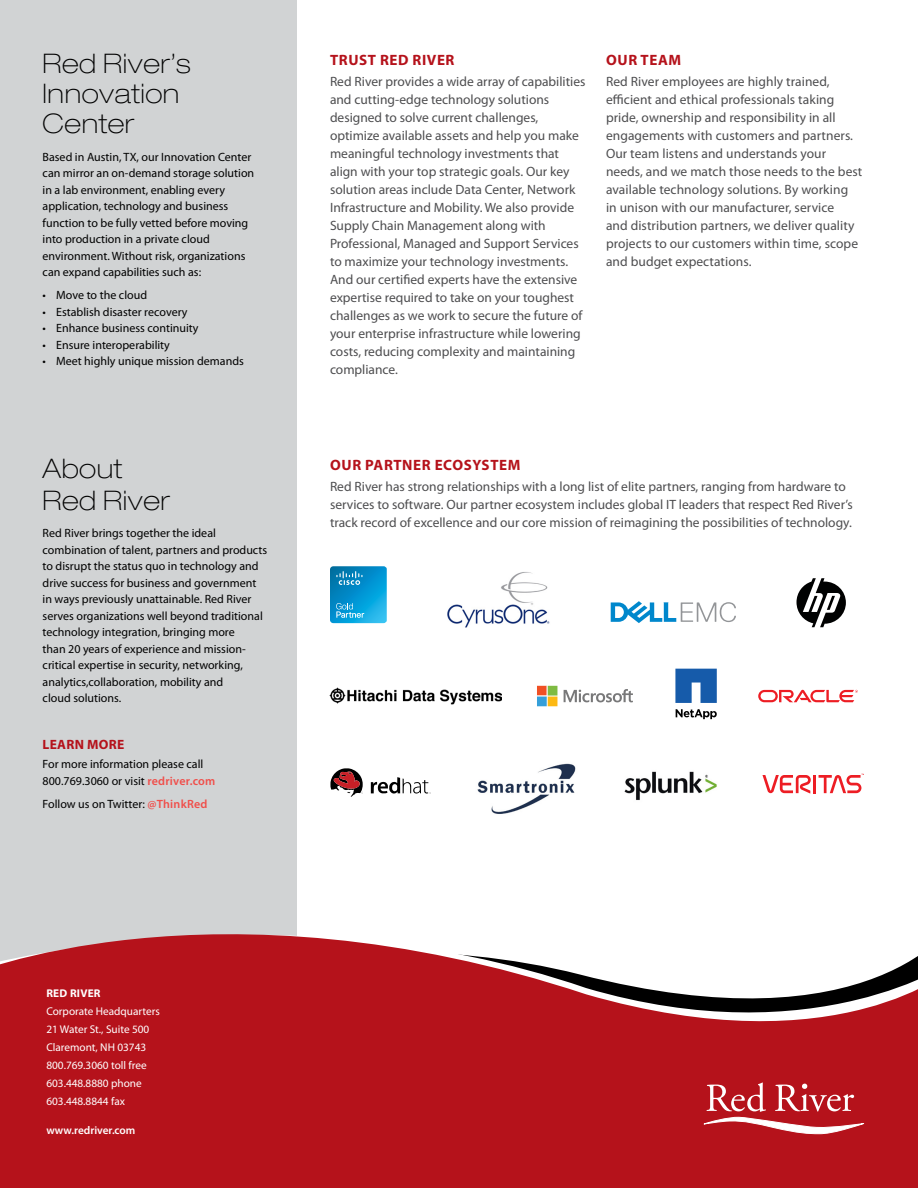
<style>
.page{position:relative;width:918px;height:1188px;background:#fff}
.page>*{position:absolute;margin:0;border:0;box-sizing:border-box;transform-origin:0 0}
.t1{font:100 expanded 27px/30px "Helvetica Neue LT Std";letter-spacing:.02em;color:#000}
.t2{font:700 15px "Myriad Pro";letter-spacing:.04em;color:#b5121b}
.t3{font:13.5px/18px "Myriad Pro";color:#4d4d4f}
.t4{font:700 13.5px "Myriad Pro";letter-spacing:.02em;color:#b5121b}
.t5{font:12px/16.5px "Myriad Pro";color:#000}
.t6{font:11.25px/18px "Myriad Pro";color:#fff}
.t7{font:600 11.25px "Myriad Pro";color:#fff}
.t8{font:700 11.25px "Myriad Pro";letter-spacing:.02em;color:#fff}
.s1{font-weight:600;color:#f04e4a}
</style>
<div class="page">
<div style="left:0;top:0;width:297px;height:1188px;background:#d1d3d4"></div>
<svg style="left:0;top:934px;width:918px;height:254px;fill:#b5121b"></svg>
<svg style="left:703px;top:1083px;width:161px;height:51px"></svg>
<svg style="left:762px;top:774px;width:102px;height:20px"></svg>
<svg style="left:330px;top:566px;width:57px;height:57px"></svg>
<svg style="left:611px;top:601px;width:125px;height:22px"></svg>
<img style="left:624px;top:771px;width:93px;height:29px">
<img style="left:330px;top:687px;width:171px;height:18px">
<img style="left:447px;top:572px;width:103px;height:56px">
<img style="left:477px;top:763px;width:99px;height:51px">
<svg style="left:796px;top:578px;width:50px;height:49px"></svg>
<svg style="left:758px;top:690px;width:100px;height:12px"></svg>
<svg style="left:675px;top:669px;width:42px;height:34px"></svg>
<svg style="left:676px;top:709px;width:41px;height:10px"></svg>
<svg style="left:537px;top:686px;width:96px;height:20px"></svg>
<svg style="left:371px;top:777px;width:60px;height:17px"></svg>
<svg style="left:330px;top:768px;width:33px;height:29px"></svg>
<h1 class="t1" style="left:43px;top:48px;width:149px">Red River’s<br>Innovation<br>Center</h1>
<p class="t5" style="left:43px;top:148px;width:213px">Based in Austin, TX, our Innovation Center can mirror an on-demand storage solution in a lab environment, enabling every application, technology and business function to be fully vetted before moving into production in a private cloud environment. Without risk, organizations can expand capabilities such as:</p>
<p class="t5" style="left:43px;top:287px;width:106px">• Move to the cloud</p>
<p class="t5" style="left:43px;top:303px;width:146px">• Establish disaster recovery</p>
<p class="t5" style="left:43px;top:320px;width:157px">• Enhance business continuity</p>
<p class="t5" style="left:43px;top:336px;width:129px">• Ensure interoperability</p>
<p class="t5" style="left:43px;top:353px;width:203px">• Meet highly unique mission demands</p>
<h1 class="t1" style="left:43px;top:453px;width:129px;line-height:31.5px">About<br>Red River</h1>
<p class="t5" style="left:43px;top:525px;width:226px">Red River brings together the ideal combination of talent, partners and products to disrupt the status quo in technology and drive success for business and government in ways previously unattainable. Red River serves organizations well beyond traditional technology integration, bringing more<br>than 20 years of experience and mission&shy;critical expertise in security, networking, analytics,collaboration, mobility and<br>cloud solutions.</p>
<p class="t4" style="left:43px;top:735px;width:83px">LEARN MORE</p>
<p class="t5" style="left:43px;top:756px;width:174px">For more information please call<br>800.769.3060 or visit <span class="s1">redriver.com</span></p>
<p class="t5" style="left:43px;top:796px;width:166px">Follow us on Twitter: <span class="s1">@ThinkRed</span></p>
<p class="t2" style="left:330px;top:50px;width:126px">TRUST RED RIVER</p>
<p class="t3" style="left:330px;top:73px;width:257px">Red River provides a wide array of capabilities and cutting-edge technology solutions designed to solve current challenges, optimize available assets and help you make meaningful technology investments that align with your top strategic goals. Our key solution areas include Data Center, Network Infrastructure and Mobility. We also provide Supply Chain Management along with Professional, Managed and Support Services to maximize your technology investments.<br>And our certified experts have the extensive expertise required to take on your toughest challenges as we work to secure the future of your enterprise infrastructure while lowering costs, reducing complexity and maintaining compliance.</p>
<p class="t2" style="left:606px;top:50px;width:76px">OUR TEAM</p>
<p class="t3" style="left:606px;top:73px;width:258px">Red River employees are highly trained, efficient and ethical professionals taking pride, ownership and responsibility in all engagements with customers and partners.<br>Our team listens and understands your needs, and we match those needs to the best available technology solutions. By working<br>in unison with our manufacturer, service<br>and distribution partners, we deliver quality projects to our customers within time, scope and budget expectations.</p>
<p class="t2" style="left:330px;top:455px;width:192px">OUR PARTNER ECOSYSTEM</p>
<p class="t3" style="left:330px;top:478px;width:524px">Red River has strong relationships with a long list of elite partners, ranging from hardware to services to software. Our partner ecosystem includes global IT leaders that respect Red River’s track record of excellence and our core mission of reimagining the possibilities of technology.</p>
<p class="t8" style="left:46px;top:986px;width:56px">RED RIVER</p>
<p class="t6" style="left:46px;top:1002px;width:115px">Corporate Headquarters<br>21 Water St., Suite 500<br>Claremont, NH 03743<br>800.769.3060 toll free<br>603.448.8880 phone<br>603.448.8844 fax</p>
<p class="t7" style="left:46px;top:1123px;width:91px">www.redriver.com</p>
</div>
